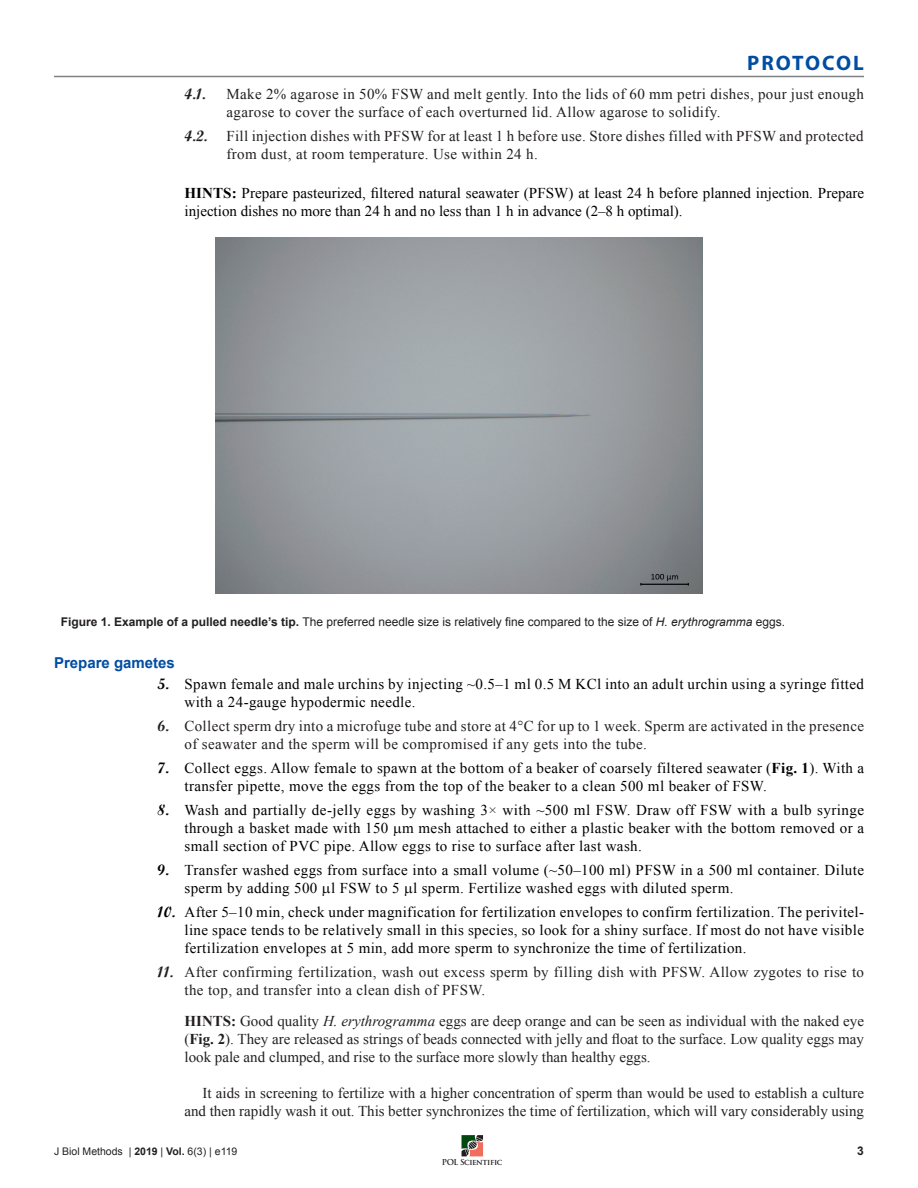
<style>
.page{position:relative;width:918px;height:1188px;background:#fff}
.page>*{position:absolute;margin:0;border:0;box-sizing:border-box;transform-origin:0 0}
.t1{font:700 21px "Myriad Pro";letter-spacing:.09em;color:#014da2}
.Tip_Caution_-_proced{font:15px/18px "Times New Roman";letter-spacing:.025em;color:#000}
.Tip_Caution_-_proced-2{font:15px/18px "Times New Roman";letter-spacing:.025em;color:#231f20}
.Body_-_Procedure_-in{font:15px/18px "Times New Roman";color:#231f20;text-align:right}
.Tip_Caution_-_proced-3{font:15px/18px "Times New Roman";letter-spacing:.005em;color:#000}
.Subhead_-_Procedure{font:700 15px "Arial";color:#014da2}
.t2{font:15px "Script MT Bold";color:#231f20}
.Figure_Legend_-_Span{font:12px "Arial";color:#231f20}
.t3{font:700 12px "Arial";color:#231f20}
.t4{font:10.5px "Arial";color:#231f20}
.t5{font:700 7.95px "Trajan Pro";letter-spacing:-.05em;color:#231f20}
.s1{font-weight:700}
.s2{color:#231f20}
.s3{font-style:italic}
.s4{font-family:"Script MT Bold"}
</style>
<div class="page">
<svg style="left:462px;top:1135px;width:21px;height:21px"></svg>
<hr style="left:54px;top:76px;width:810px;height:1px;background:#808285">
<img style="left:216px;top:238px;width:486px;height:356px">
<h1 class="t1" style="left:747px;top:49px;width:118px">PROTOCOL</h1>
<p class="t2" style="left:184px;top:85px;width:22px">4.1.</p>
<p class="Tip_Caution_-_proced-2" style="left:226px;top:85px;width:639px">Make 2% agarose in 50% FSW and melt gently. Into the lids of 60 mm petri dishes, pour just enough agarose to cover the surface of each overturned lid. Allow agarose to solidify.</p>
<p class="t2" style="left:184px;top:127px;width:24px">4.2.</p>
<p class="Tip_Caution_-_proced-2" style="left:226px;top:127px;width:639px">Fill injection dishes with PFSW for at least 1 h before use. Store dishes filled with PFSW and protected from dust, at room temperature. Use within 24 h.</p>
<p class="Tip_Caution_-_proced-3" style="left:184px;top:184px;width:681px"><span class="s1">HINTS:</span> Prepare pasteurized, filtered natural seawater (PFSW) at least 24 h before planned injection. Prepare injection dishes no more than 24 h and no less than 1 h in advance (2<span class="s2">–</span>8 h optimal).</p>
<p class="Figure_Legend_-_Span" style="left:61px;top:613px;width:726px"><span class="s1">Figure 1. Example of a pulled needle’s tip.</span> The preferred needle size is relatively fine compared to the size of <span class="s3">H. erythrogramma</span> eggs.</p>
<p class="Subhead_-_Procedure" style="left:54px;top:652px;width:122px">Prepare gametes</p>
<p class="Tip_Caution_-_proced" style="left:184px;top:674px;width:681px;text-indent:-27px"><span class="s4">5.</span> Spawn female and male urchins by injecting ~0.5<span class="s2">–</span>1 ml 0.5 M KCl into an adult urchin using a syringe fitted with a 24-gauge hypodermic needle.</p>
<p class="Tip_Caution_-_proced-2" style="left:184px;top:716px;width:681px;text-indent:-27px"><span class="s4">6.</span> Collect sperm dry into a microfuge tube and store at 4°C for up to 1 week. Sperm are activated in the presence of seawater and the sperm will be compromised if any gets into the tube.</p>
<p class="Tip_Caution_-_proced" style="left:184px;top:758px;width:681px;text-indent:-27px"><span class="s4">7.</span> Collect eggs. Allow female to spawn at the bottom of a beaker of coarsely filtered seawater (<span class="s1">Fig. 1</span>). With a transfer pipette, move the eggs from the top of the beaker to a clean 500 ml beaker of FSW.</p>
<p class="Tip_Caution_-_proced" style="left:184px;top:800px;width:681px;text-align:justify;text-indent:-27px"><span class="s4">8.</span> Wash and partially de-jelly eggs by washing 3<span class="s2">×</span> with ~500 ml FSW. Draw off FSW with a bulb syringe through a basket made with 150 m mesh attached to either a plastic beaker with the bottom removed or a small section of PVC pipe. Allow eggs to rise to surface after last wash.</p>
<p class="Tip_Caution_-_proced" style="left:184px;top:860px;width:681px;text-indent:-27px"><span class="s4">9.</span> Transfer washed eggs from surface into a small volume (~50<span class="s2">–</span>100 ml) PFSW in a 500 ml container. Dilute sperm by adding 500 l FSW to 5 l sperm. Fertilize washed eggs with diluted sperm.</p>
<p class="Tip_Caution_-_proced" style="left:184px;top:902px;width:681px;text-align:justify;text-indent:-27px"><span class="s4">10.</span> After 5<span class="s2">–</span>10 min, check under magnification for fertilization envelopes to confirm fertilization. The perivitel&shy;line space tends to be relatively small in this species, so look for a shiny surface. If most do not have visible fertilization envelopes at 5 min, add more sperm to synchronize the time of fertilization.</p>
<p class="Tip_Caution_-_proced-2" style="left:184px;top:962px;width:681px;text-indent:-27px"><span class="s4">11.</span> After confirming fertilization, wash out excess sperm by filling dish with PFSW. Allow zygotes to rise to the top, and transfer into a clean dish of PFSW.</p>
<p class="Tip_Caution_-_proced-2" style="left:184px;top:1012px;width:681px;text-align:justify"><span class="s1">HINTS:</span> Good quality <span class="s3">H. erythrogramma</span> eggs are deep orange and can be seen as individual with the naked eye (<span class="s1">Fig. 2</span>). They are released as strings of beads connected with jelly and float to the surface. Low quality eggs may look pale and clumped, and rise to the surface more slowly than healthy eggs.</p>
<p class="Body_-_Procedure_-in" style="left:184px;top:1084px;width:681px">It aids in screening to fertilize with a higher concentration of sperm than would be used to establish a culture and then rapidly wash it out. This better synchronizes the time of fertilization, which will vary considerably using</p>
<p class="t4" style="left:54px;top:1144px;width:185px">J Biol Methods | <span class="s1">2019</span> | <span class="s1">Vol.</span> 6(3) | e119</p>
<p class="t3" style="left:857px;top:1143px;width:8px">3</p>
<p class="t5" style="left:442px;top:1158px;width:62px">POL Scientific</p>
</div>
